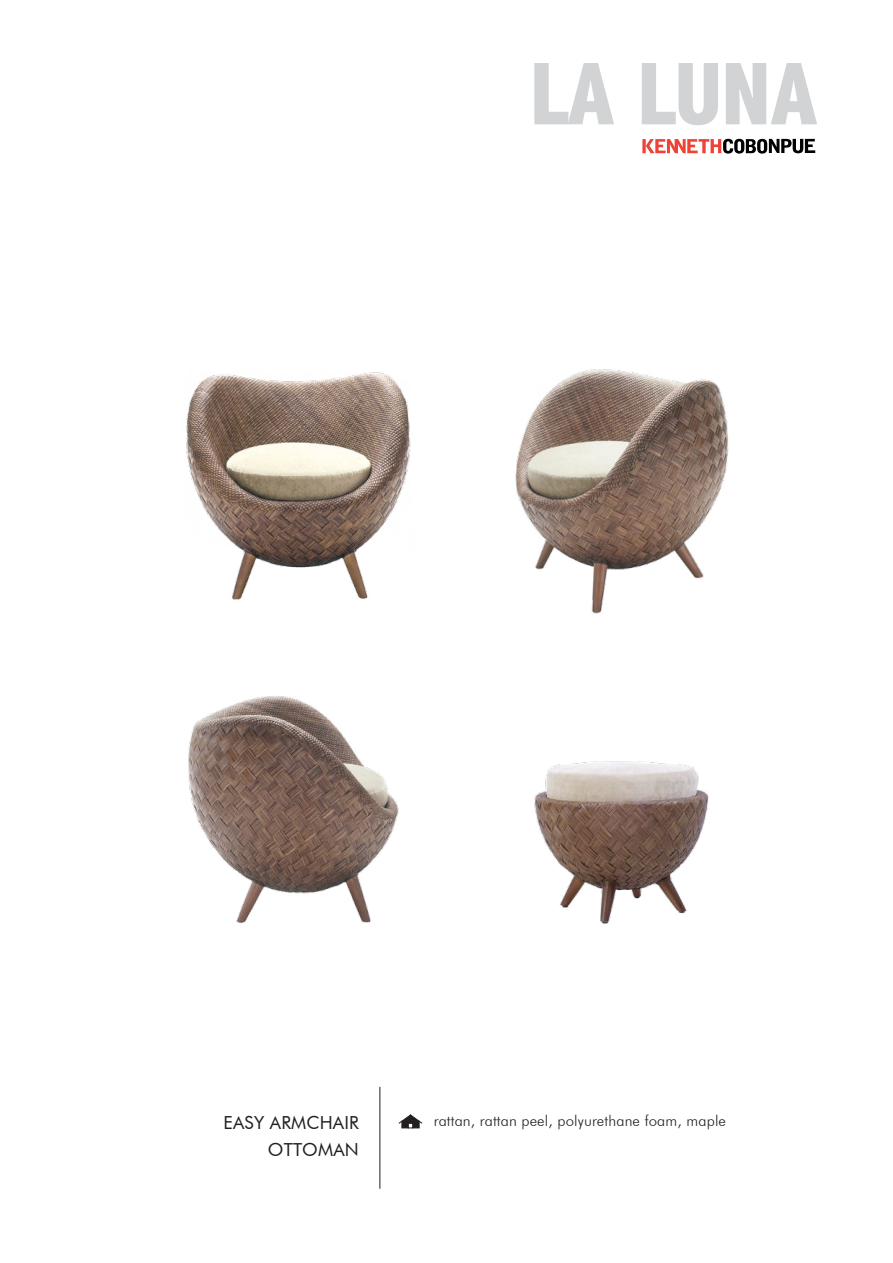
<style>
.page{position:relative;width:893px;height:1263px;background:#fff}
.page>*{position:absolute;margin:0;border:0;box-sizing:border-box;transform-origin:0 0}
.t1{font:800 condensed 90px "Abadi";color:#d1d3d4}
.t2{font:18px/27px "Futura BT";letter-spacing:.01em;color:#231f20;text-align:right}
.t3{font:300 15px "Futura BT";letter-spacing:.01em;color:#231f20}
</style>
<div class="page">
<img style="left:515px;top:369px;width:214px;height:245px">
<img style="left:188px;top:696px;width:205px;height:227px">
<img style="left:393px;top:761px;width:316px;height:163px">
<img style="left:186px;top:372px;width:225px;height:228px">
<svg style="left:642px;top:139px;width:173px;height:15px"></svg>
<svg style="left:399px;top:1114px;width:23px;height:14px"></svg>
<hr style="left:379px;top:1087px;width:1px;height:102px;background:#231f20">
<h1 class="t1" style="left:530px;top:42px;width:289px">LA LUNA</h1>
<p class="t2" style="left:224px;top:1109px;width:137px">EASY ARMCHAIR<br>OTTOMAN</p>
<p class="t3" style="left:434px;top:1112px;width:294px">rattan, rattan peel, polyurethane foam, maple</p>
</div>
